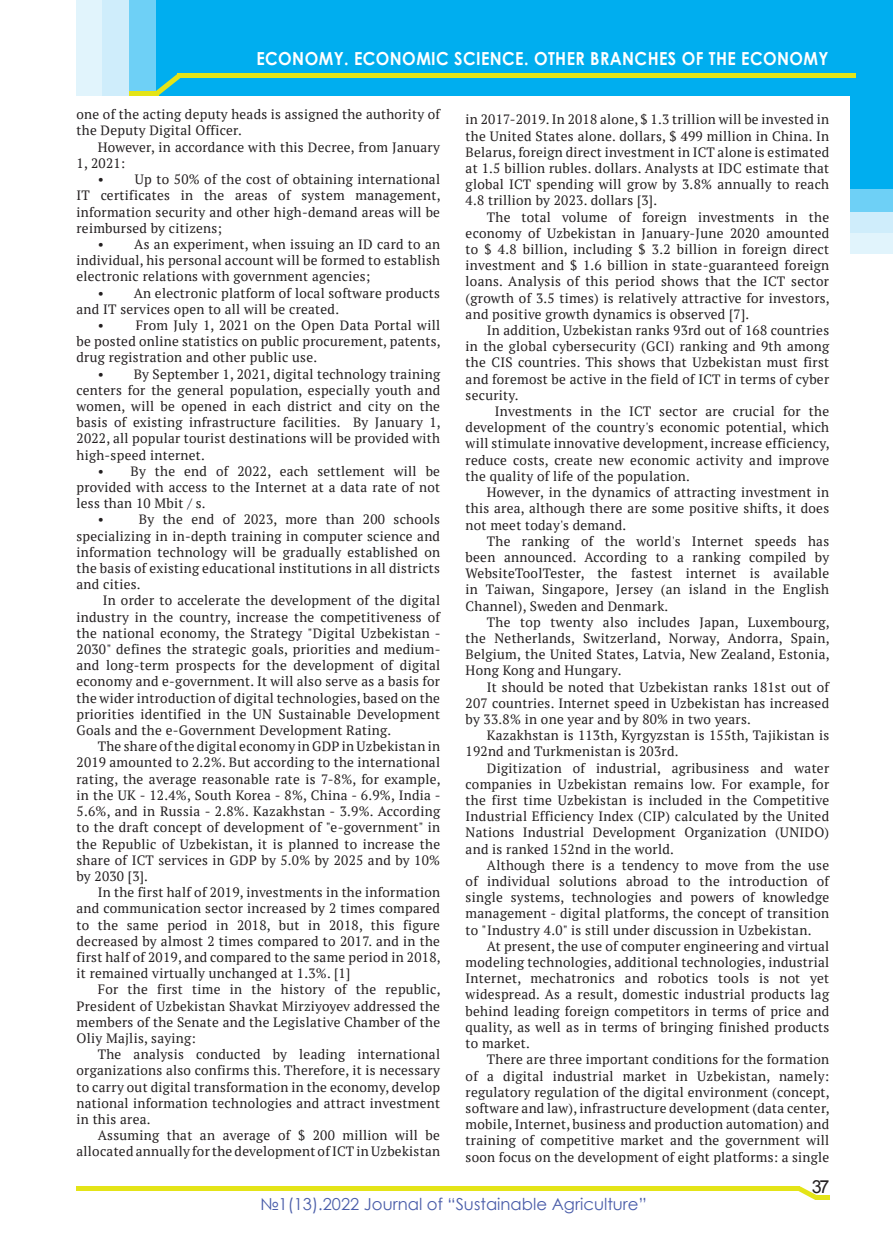
<style>
.page{position:relative;width:893px;height:1259px;background:#fff}
.page>*{position:absolute;margin:0;border:0;box-sizing:border-box;transform-origin:0 0}
.t1{font:700 18px "Century Gothic";letter-spacing:.025em;color:#fff;scale:.9 1}
.t2{font:18px "Arial";color:#231f20}
.t3{font:16.5px "Century Gothic";color:#4a5da9}
.t4{font:13.5px/16.2px "PT Serif";letter-spacing:.02em;color:#231f20;text-align:justify}
</style>
<div class="page">
<div style="left:77px;top:0;width:428px;height:96px;background:#e1f4fc"></div>
<div style="left:103px;top:0;width:432px;height:96px;background:#cfedfb"></div>
<div style="left:130px;top:0;width:586px;height:96px;background:#6ed0f6"></div>
<div style="left:156px;top:0;width:737px;height:96px;background:#00aeef"></div>
<div style="left:851px;top:159px;width:42px;height:95px;background:#e1f4fc"></div>
<div style="left:851px;top:159px;width:42px;height:73px;background:#cfedfb"></div>
<div style="left:851px;top:159px;width:42px;height:53px;background:#6ed0f6"></div>
<div style="left:851px;top:94px;width:42px;height:95px;background:#00aeef"></div>
<hr style="left:178px;top:74px;width:678px;height:4px;background:#e4e417">
<div style="left:129px;top:91px;width:29px;height:5px;background:#e4e417"></div>
<svg style="left:156px;top:74px;width:25px;height:22px"></svg>
<div style="left:76px;top:1186px;width:724px;height:5px;background:#e4e417"></div>
<hr style="left:815px;top:1195px;width:14px;height:4px;background:#e4e417">
<svg style="left:798px;top:1186px;width:18px;height:13px"></svg>
<p class="t1" style="left:256px;top:44px;width:637px">ECONOMY. ECONOMIC SCIENCE. OTHER BRANCHES OF THE ECONOMY</p>
<p class="t4" style="left:77px;top:106px;width:365px">one of the acting deputy heads is assigned the authority of the Deputy Digital Officer.</p>
<p class="t4" style="left:77px;top:139px;width:365px;text-indent:21px">However, in accordance with this Decree, from January<br>1, 2021:</p>
<p class="t4" style="left:77px;top:171px;width:366px;text-indent:21px">• Up to 50% of the cost of obtaining international IT certificates in the areas of system management, information security and other high-demand areas will be reimbursed by citizens;</p>
<p class="t4" style="left:77px;top:236px;width:365px;text-indent:21px">• As an experiment, when issuing an ID card to an individual, his personal account will be formed to establish electronic relations with government agencies;</p>
<p class="t4" style="left:77px;top:284px;width:365px;text-indent:21px">• An electronic platform of local software products and IT services open to all will be created.</p>
<p class="t4" style="left:77px;top:317px;width:366px;text-indent:21px">• From July 1, 2021 on the Open Data Portal will be posted online statistics on public procurement, patents, drug registration and other public use.</p>
<p class="t4" style="left:77px;top:365px;width:366px;text-indent:21px">• By September 1, 2021, digital technology training centers for the general population, especially youth and women, will be opened in each district and city on the basis of existing infrastructure facilities. By January 1, 2022, all popular tourist destinations will be provided with high-speed internet.</p>
<p class="t4" style="left:77px;top:463px;width:365px;text-indent:21px">• By the end of 2022, each settlement will be provided with access to the Internet at a data rate of not less than 10 Mbit / s.</p>
<p class="t4" style="left:98px;top:511px;width:8px">•</p>
<p class="t4" style="left:466px;top:111px;width:365px">in 2017-2019. In 2018 alone, $ 1.3 trillion will be invested in the United States alone. dollars, $ 499 million in China. In Belarus, foreign direct investment in ICT alone is estimated at 1.5 billion rubles. dollars. Analysts at IDC estimate that global ICT spending will grow by 3.8% annually to reach 4.8 trillion by 2023. dollars [3].</p>
<p class="t4" style="left:466px;top:209px;width:366px;text-indent:21px">The total volume of foreign investments in the economy of Uzbekistan in January-June 2020 amounted to $ 4.8 billion, including $ 3.2 billion in foreign direct investment and $ 1.6 billion in state-guaranteed foreign loans. Analysis of this period shows that the ICT sector (growth of 3.5 times) is relatively attractive for investors, and positive growth dynamics is observed [7].</p>
<p class="t4" style="left:466px;top:322px;width:365px;text-indent:21px">In addition, Uzbekistan ranks 93rd out of 168 countries in the global cybersecurity (GCI) ranking and 9th among the CIS countries. This shows that Uzbekistan must first and foremost be active in the field of ICT in terms of cyber security.</p>
<p class="t4" style="left:466px;top:403px;width:366px;text-indent:29px">Investments in the ICT sector are crucial for the development of the country's economic potential, which will stimulate innovative development, increase efficiency, reduce costs, create new economic activity and improve the quality of life of the population.</p>
<p class="t4" style="left:466px;top:484px;width:365px;text-indent:21px">However, in the dynamics of attracting investment in this area, although there are some positive shifts, it does not meet today's demand.</p>
<p class="t4" style="left:466px;top:533px;width:365px;text-indent:21px">The ranking of the world's Internet speeds has been announced. According to a ranking compiled by WebsiteToolTester, the fastest internet is available in Taiwan, Singapore, Jersey (an island in the English Channel), Sweden and Denmark.</p>
<p class="t4" style="left:466px;top:614px;width:366px;text-indent:21px">The top twenty also includes Japan, Luxembourg, the Netherlands, Switzerland, Norway, Andorra, Spain, Belgium, the United States, Latvia, New Zealand, Estonia, Hong Kong and Hungary.</p>
<p class="t4" style="left:466px;top:678px;width:365px;text-indent:21px">It should be noted that Uzbekistan ranks 181st out of 207 countries. Internet speed in Uzbekistan has increased by 33.8% in one year and by 80% in two years.</p>
<p class="t4" style="left:466px;top:727px;width:365px;text-indent:21px">Kazakhstan is 113th, Kyrgyzstan is 155th, Tajikistan is<br>192nd and Turkmenistan is 203rd.</p>
<p class="t4" style="left:466px;top:759px;width:365px;text-indent:21px">Digitization of industrial, agribusiness and water companies in Uzbekistan remains low. For example, for the first time Uzbekistan is included in the Competitive Industrial Efficiency Index (CIP) calculated by the United Nations Industrial Development Organization (UNIDO) and is ranked 152nd in the world.</p>
<p class="t4" style="left:466px;top:857px;width:365px;text-indent:21px">Although there is a tendency to move from the use of individual solutions abroad to the introduction of single systems, technologies and powers of knowledge management - digital platforms, the concept of transition to "Industry 4.0" is still under discussion in Uzbekistan.</p>
<p class="t4" style="left:466px;top:938px;width:365px;text-indent:21px">At present, the use of computer engineering and virtual modeling technologies, additional technologies, industrial Internet, mechatronics and robotics tools is not yet widespread. As a result, domestic industrial products lag behind leading foreign competitors in terms of price and quality, as well as in terms of bringing finished products to market.</p>
<p class="t4" style="left:466px;top:1051px;width:366px;text-indent:21px">There are three important conditions for the formation of a digital industrial market in Uzbekistan, namely: regulatory regulation of the digital environment (concept, software and law), infrastructure development (data center, mobile, Internet, business and production automation) and training of competitive market and the government will soon focus on the development of eight platforms: a single</p>
<p class="t3" style="left:260px;top:1192px;width:388px">№1(13).2022 Journal of “Sustainable Agriculture”</p>
<p class="t4" style="left:77px;top:511px;width:365px;text-indent:62px">By the end of 2023, more than 200 schools specializing in in-depth training in computer science and information technology will be gradually established on the basis of existing educational institutions in all districts and cities.</p>
<p class="t4" style="left:77px;top:592px;width:366px;text-indent:26px">In order to accelerate the development of the digital industry in the country, increase the competitiveness of the national economy, the Strategy "Digital Uzbekistan - 2030" defines the strategic goals, priorities and medium&shy;and long-term prospects for the development of digital economy and e-government. It will also serve as a basis for the wider introduction of digital technologies, based on the priorities identified in the UN Sustainable Development Goals and the e-Government Development Rating.</p>
<p class="t4" style="left:77px;top:738px;width:366px;text-indent:21px">The share of the digital economy in GDP in Uzbekistan in 2019 amounted to 2.2%. But according to the international rating, the average reasonable rate is 7-8%, for example, in the UK - 12.4%, South Korea - 8%, China - 6.9%, India - 5.6%, and in Russia - 2.8%. Kazakhstan - 3.9%. According to the draft concept of development of "e-government" in the Republic of Uzbekistan, it is planned to increase the share of ICT services in GDP by 5.0% by 2025 and by 10% by 2030 [3].</p>
<p class="t4" style="left:77px;top:884px;width:366px;text-indent:21px">In the first half of 2019, investments in the information and communication sector increased by 2 times compared to the same period in 2018, but in 2018, this figure decreased by almost 2 times compared to 2017. and in the first half of 2019, and compared to the same period in 2018, it remained virtually unchanged at 1.3%. [1]</p>
<p class="t4" style="left:77px;top:981px;width:366px;text-indent:21px">For the first time in the history of the republic, President of Uzbekistan Shavkat Mirziyoyev addressed the members of the Senate and the Legislative Chamber of the Oliy Majlis, saying:</p>
<p class="t4" style="left:77px;top:1046px;width:365px;text-indent:21px">The analysis conducted by leading international organizations also confirms this. Therefore, it is necessary to carry out digital transformation in the economy, develop national information technologies and attract investment in this area.</p>
<p class="t4" style="left:77px;top:1127px;width:365px;text-align:right">Assuming that an average of $ 200 million will be allocated annually for the development of ICT in Uzbekistan</p>
<p class="t2" style="left:812px;top:1173px;width:19px">37</p>
</div>
